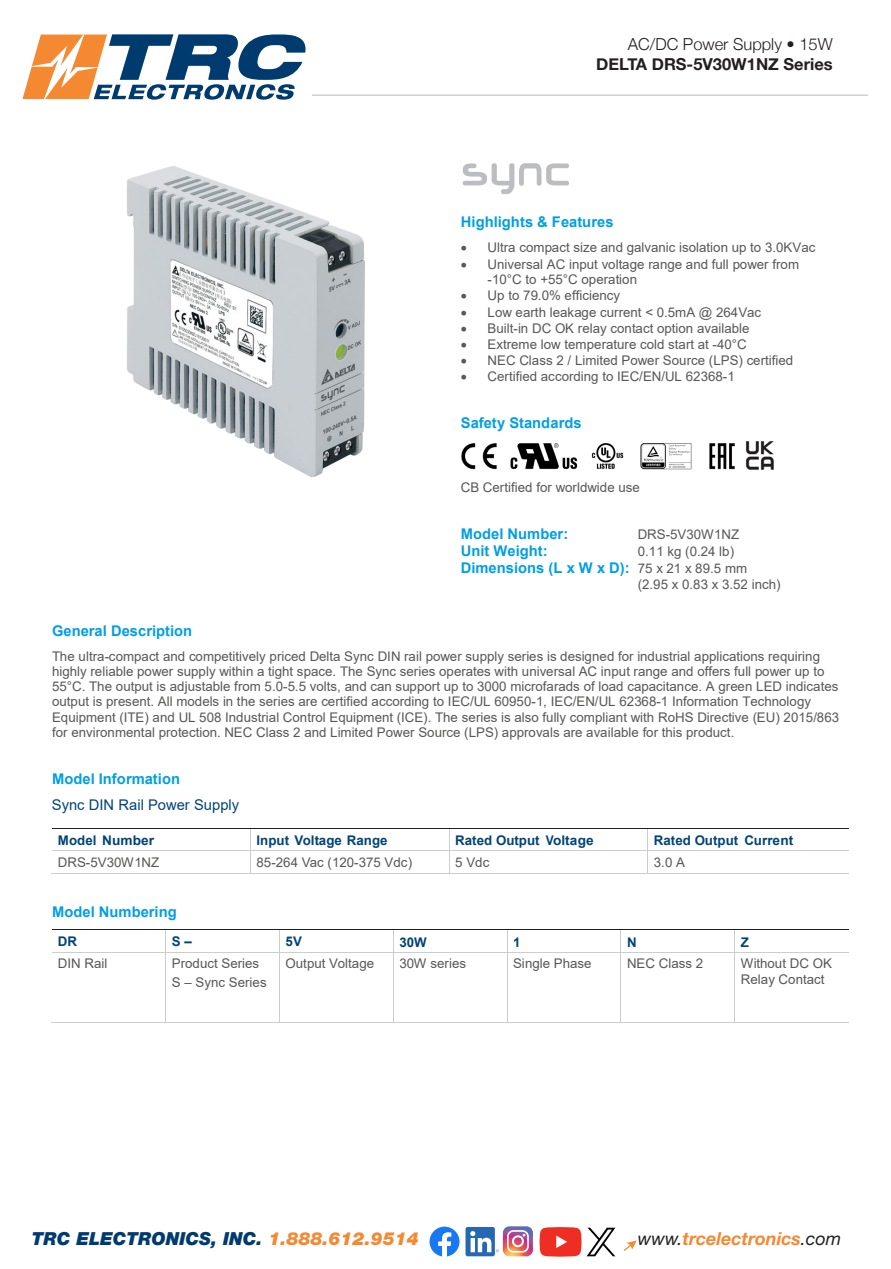
<style>
.page{position:relative;width:891px;height:1269px;background:#fff}
.page>*{position:absolute;margin:0;border:0;box-sizing:border-box;transform-origin:0 0}
.t1{font:italic 900 18px "Helvetica Neue LT Std";color:#003b70}
.t2{font:italic 700 18px "Helvetica Neue LT Std";color:#f58932}
.t3{font:700 16.5px "Helvetica Neue";color:#231f20}
.t4{font:300 16.5px "Helvetica Neue";color:#231f20}
.t5{font:700 14.7px "Arial";letter-spacing:.005em;color:#009fe3}
.t6{font:14.7px "Arial";color:#004379}
.t7{font:13.35px/15.3px "Arial";letter-spacing:.005em;color:#575756}
.t8{font:700 13.35px "Arial";color:#004379}
.s1{font-weight:400;font-size:13.35px;color:#575756}
.s2{color:#f58932}
.s3{font-weight:400;color:#231f20}
</style>
<div class="page">
<hr style="left:312px;top:94px;width:556px;height:2px;background:#d3d0ce">
<svg style="left:624px;top:1240px;width:13px;height:11px"></svg>
<svg style="left:22px;top:34px;width:284px;height:66px"></svg>
<svg style="left:430px;top:1227px;width:30px;height:30px"></svg>
<div style="left:466px;top:1227px;width:29px;height:29px;background:#2567b3;border-radius:2px"></div>
<svg style="left:470px;top:1226px;width:63px;height:30px"></svg>
<svg style="left:540px;top:1227px;width:75px;height:30px"></svg>
<hr style="left:52px;top:829px;width:198px;height:1px;background:#231f20">
<hr style="left:251px;top:829px;width:198px;height:1px;background:#231f20">
<hr style="left:450px;top:829px;width:198px;height:1px;background:#231f20">
<hr style="left:649px;top:829px;width:200px;height:1px;background:#231f20">
<hr style="left:52px;top:851px;width:198px;height:1px;background:#cccdcf">
<hr style="left:251px;top:851px;width:198px;height:1px;background:#cccdcf">
<hr style="left:449px;top:851px;width:199px;height:1px;background:#cccdcf">
<hr style="left:648px;top:851px;width:201px;height:1px;background:#cccdcf">
<hr style="left:51px;top:873px;width:199px;height:1px;background:#cccdcf">
<svg style="left:250px;top:829px;width:1px;height:45px"></svg>
<hr style="left:251px;top:873px;width:198px;height:1px;background:#cccdcf">
<svg style="left:449px;top:829px;width:1px;height:44px"></svg>
<hr style="left:449px;top:873px;width:199px;height:1px;background:#cccdcf">
<hr style="left:648px;top:873px;width:201px;height:1px;background:#cccdcf">
<hr style="left:52px;top:930px;width:114px;height:1px;background:#231f20">
<hr style="left:166px;top:930px;width:114px;height:1px;background:#231f20">
<hr style="left:280px;top:930px;width:113px;height:1px;background:#231f20">
<hr style="left:394px;top:930px;width:113px;height:1px;background:#231f20">
<hr style="left:508px;top:930px;width:113px;height:1px;background:#231f20">
<hr style="left:622px;top:930px;width:113px;height:1px;background:#231f20">
<hr style="left:736px;top:930px;width:113px;height:1px;background:#231f20">
<hr style="left:52px;top:952px;width:114px;height:1px;background:#cccdcf">
<hr style="left:166px;top:952px;width:114px;height:1px;background:#cccdcf">
<hr style="left:280px;top:952px;width:113px;height:1px;background:#cccdcf">
<svg style="left:393px;top:930px;width:1px;height:22px"></svg>
<hr style="left:393px;top:952px;width:114px;height:1px;background:#cccdcf">
<svg style="left:507px;top:930px;width:1px;height:22px"></svg>
<hr style="left:507px;top:952px;width:114px;height:1px;background:#cccdcf">
<hr style="left:621px;top:952px;width:114px;height:1px;background:#cccdcf">
<hr style="left:735px;top:952px;width:114px;height:1px;background:#cccdcf">
<hr style="left:51px;top:1022px;width:115px;height:1px;background:#cccdcf">
<hr style="left:166px;top:952px;width:1px;height:70px;background:#cccdcf">
<hr style="left:166px;top:1022px;width:114px;height:1px;background:#cccdcf">
<hr style="left:280px;top:952px;width:1px;height:70px;background:#cccdcf">
<hr style="left:280px;top:1022px;width:113px;height:1px;background:#cccdcf">
<hr style="left:393px;top:952px;width:1px;height:70px;background:#cccdcf">
<hr style="left:393px;top:1022px;width:114px;height:1px;background:#cccdcf">
<hr style="left:507px;top:952px;width:1px;height:70px;background:#cccdcf">
<hr style="left:507px;top:1022px;width:114px;height:1px;background:#cccdcf">
<hr style="left:621px;top:952px;width:1px;height:70px;background:#cccdcf">
<hr style="left:621px;top:1022px;width:114px;height:1px;background:#cccdcf">
<hr style="left:735px;top:952px;width:1px;height:70px;background:#cccdcf">
<hr style="left:735px;top:1022px;width:114px;height:1px;background:#cccdcf">
<img style="left:461px;top:443px;width:274px;height:27px">
<img style="left:745px;top:441px;width:29px;height:29px">
<img style="left:127px;top:166px;width:238px;height:311px">
<svg style="left:463px;top:163px;width:106px;height:31px"></svg>
<p class="t4" style="left:628px;top:31px;width:206px">AC/DC Power Supply • 15W</p>
<p class="t3" style="left:596px;top:51px;width:238px">DELTA DRS-5V30W1NZ Series</p>
<p class="t5" style="left:461px;top:211px;width:154px">Highlights &amp; Features</p>
<p class="t7" style="left:461px;top:240px;width:356px">• Ultra compact size and galvanic isolation up to 3.0KVac</p>
<p class="t7" style="left:488px;top:256px;width:313px;text-indent:-27px">• Universal AC input voltage range and full power from -10°C to +55°C operation</p>
<p class="t7" style="left:461px;top:288px;width:161px">• Up to 79.0% efficiency</p>
<p class="t7" style="left:461px;top:304px;width:302px">• Low earth leakage current &lt; 0.5mA @ 264Vac</p>
<p class="t7" style="left:461px;top:320px;width:290px">• Built-in DC OK relay contact option available</p>
<p class="t7" style="left:461px;top:336px;width:287px">• Extreme low temperature cold start at -40°C</p>
<p class="t7" style="left:461px;top:353px;width:334px">• NEC Class 2 / Limited Power Source (LPS) certified</p>
<p class="t7" style="left:461px;top:369px;width:275px">• Certified according to IEC/EN/UL 62368-1</p>
<p class="t5" style="left:461px;top:413px;width:122px">Safety Standards</p>
<p class="t7" style="left:461px;top:479px;width:181px">CB Certified for worldwide use</p>
<p class="t5" style="left:461px;top:523px;width:109px">Model Number:</p>
<p class="t7" style="left:638px;top:526px;width:103px">DRS-5V30W1NZ</p>
<p class="t5" style="left:461px;top:540px;width:89px">Unit Weight:</p>
<p class="t7" style="left:638px;top:543px;width:98px">0.11 kg (0.24 lb)</p>
<p class="t5" style="left:461px;top:557px;width:288px">Dimensions (L x W x D): <span class="s1">75 x 21 x 89.5 mm</span></p>
<p class="t7" style="left:638px;top:576px;width:145px">(2.95 x 0.83 x 3.52 inch)</p>
<p class="t5" style="left:52px;top:620px;width:142px">General Description</p>
<p class="t7" style="left:52px;top:648px;width:789px">The ultra-compact and competitively priced Delta Sync DIN rail power supply series is designed for industrial applications requiring highly reliable power supply within a tight space. The Sync series operates with universal AC input range and offers full power up to 55°C. The output is adjustable from 5.0-5.5 volts, and can support up to 3000 microfarads of load capacitance. A green LED indicates output is present. All models in the series are certified according to IEC/UL 60950-1, IEC/EN/UL 62368-1 Information Technology Equipment (ITE) and UL 508 Industrial Control Equipment (ICE). The series is also fully compliant with RoHS Directive (EU) 2015/863 for environmental protection. NEC Class 2 and Limited Power Source (LPS) approvals are available for this product.</p>
<p class="t5" style="left:52px;top:769px;width:130px">Model Information</p>
<p class="t6" style="left:52px;top:795px;width:189px">Sync DIN Rail Power Supply</p>
<p class="t8" style="left:58px;top:831px;width:98px">Model Number</p>
<p class="t8" style="left:256px;top:831px;width:133px">Input Voltage Range</p>
<p class="t8" style="left:455px;top:831px;width:140px">Rated Output Voltage</p>
<p class="t8" style="left:654px;top:831px;width:141px">Rated Output Current</p>
<p class="t7" style="left:58px;top:855px;width:103px">DRS-5V30W1NZ</p>
<p class="t7" style="left:256px;top:855px;width:157px">85-264 Vac (120-375 Vdc)</p>
<p class="t7" style="left:455px;top:855px;width:36px">5 Vdc</p>
<p class="t7" style="left:654px;top:855px;width:33px">3.0 A</p>
<p class="t5" style="left:52px;top:902px;width:126px">Model Numbering</p>
<p class="t8" style="left:58px;top:932px;width:21px">DR</p>
<p class="t8" style="left:172px;top:932px;width:22px">S –</p>
<p class="t8" style="left:286px;top:932px;width:18px">5V</p>
<p class="t8" style="left:399px;top:933px;width:29px">30W</p>
<p class="t8" style="left:513px;top:933px;width:9px">1</p>
<p class="t8" style="left:627px;top:933px;width:11px">N</p>
<p class="t8" style="left:741px;top:933px;width:10px">Z</p>
<p class="t7" style="left:58px;top:956px;width:51px">DIN Rail</p>
<p class="t7" style="left:172px;top:954px;width:96px;line-height:19.2px">Product Series<br>S – Sync Series</p>
<p class="t7" style="left:286px;top:956px;width:90px">Output Voltage</p>
<p class="t7" style="left:399px;top:956px;width:68px">30W series</p>
<p class="t7" style="left:513px;top:956px;width:80px">Single Phase</p>
<p class="t7" style="left:627px;top:956px;width:78px">NEC Class 2</p>
<p class="t7" style="left:741px;top:956px;width:93px">Without DC OK<br>Relay Contact</p>
<p class="t1" style="left:32px;top:1227px;width:388px">TRC ELECTRONICS, INC. <span class="s2">1.888.612.9514</span></p>
<p class="t2" style="left:638px;top:1227px;width:205px"><span class="s3">www.</span>trcelectronics<span class="s3">.com</span></p>
</div>
